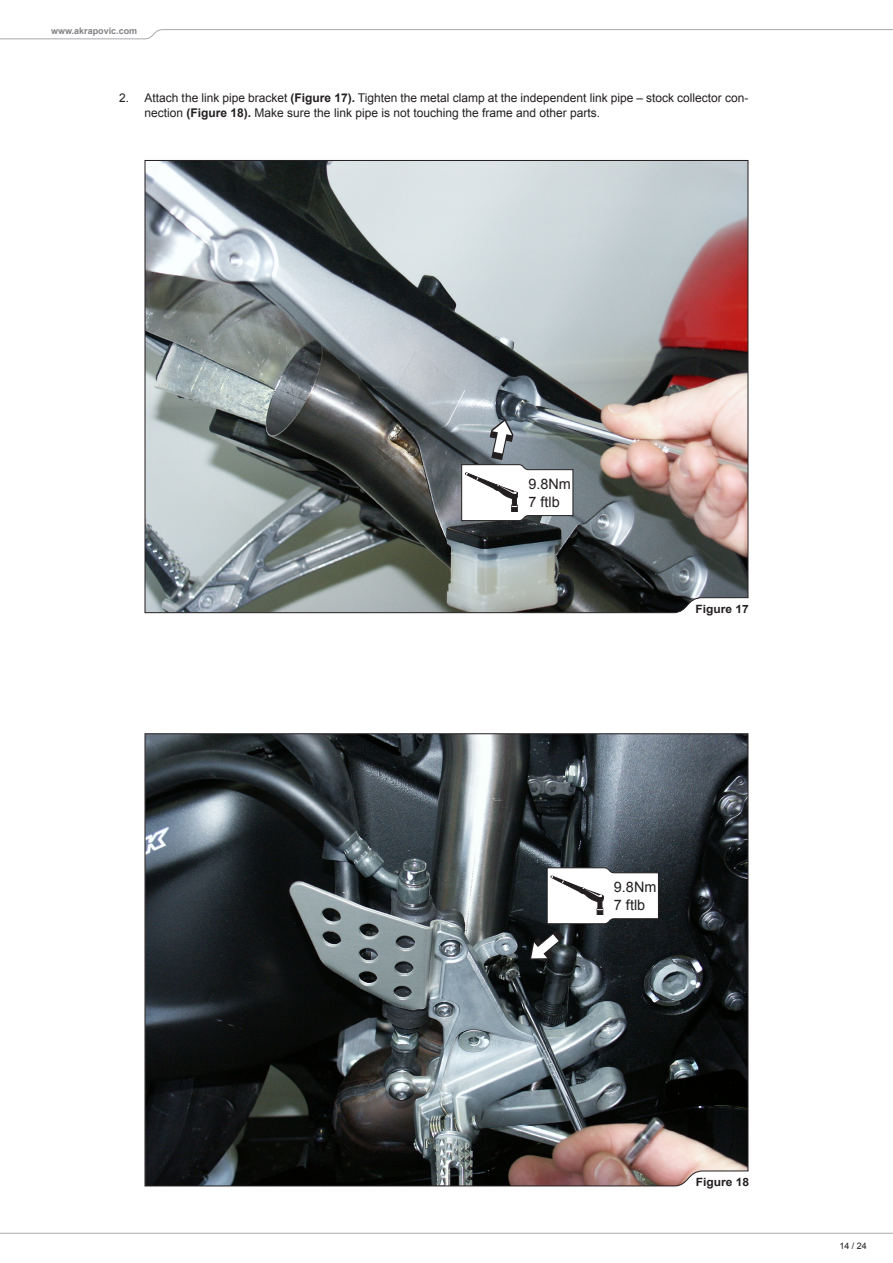
<style>
.page{position:relative;width:893px;height:1263px;background:#fff}
.page>*{position:absolute;margin:0;border:0;box-sizing:border-box;transform-origin:0 0}
.t1{font:14.4px/17.2px "Arial";color:#231f20}
.body_txt_bold{font:12px/14.4px "Arial";color:#231f20}
.body_txt_bold-2{font:700 11.4px "Arial";color:#231f20;scale:1.05 1}
.t2{font:700 9px "Arial";color:#808285}
.t3{font:9px "Arial";color:#231f20}
.s1{font-weight:700}
</style>
<div class="page">
<svg style="left:0;top:29px;width:893px;height:10px"></svg>
<svg style="left:0;top:1232px;width:893px;height:2px"></svg>
<img style="left:144px;top:160px;width:605px;height:453px">
<img style="left:144px;top:733px;width:605px;height:454px">
<svg style="left:461px;top:419px;width:112px;height:102px"></svg>
<svg style="left:529px;top:867px;width:130px;height:93px"></svg>
<p class="t2" style="left:51px;top:25px;width:88px">www.akrapovic.com</p>
<p class="body_txt_bold" style="left:119px;top:91px;width:12px">2.</p>
<p class="body_txt_bold" style="left:145px;top:91px;width:605px">Attach the link pipe bracket <span class="s1">(Figure 17).</span> Tighten the metal clamp at the independent link pipe – stock collector con&shy;nection <span class="s1">(Figure 18).</span> Make sure the link pipe is not touching the frame and other parts.</p>
<p class="t1" style="left:528px;top:476px;width:44px">9.8Nm<br>7 ftlb</p>
<p class="body_txt_bold-2" style="left:695px;top:601px;width:52px">Figure 17</p>
<p class="t1" style="left:614px;top:879px;width:44px">9.8Nm<br>7 ftlb</p>
<p class="body_txt_bold-2" style="left:696px;top:1175px;width:52px">Figure 18</p>
<p class="t3" style="left:839px;top:1240px;width:29px">14 / 24</p>
</div>
